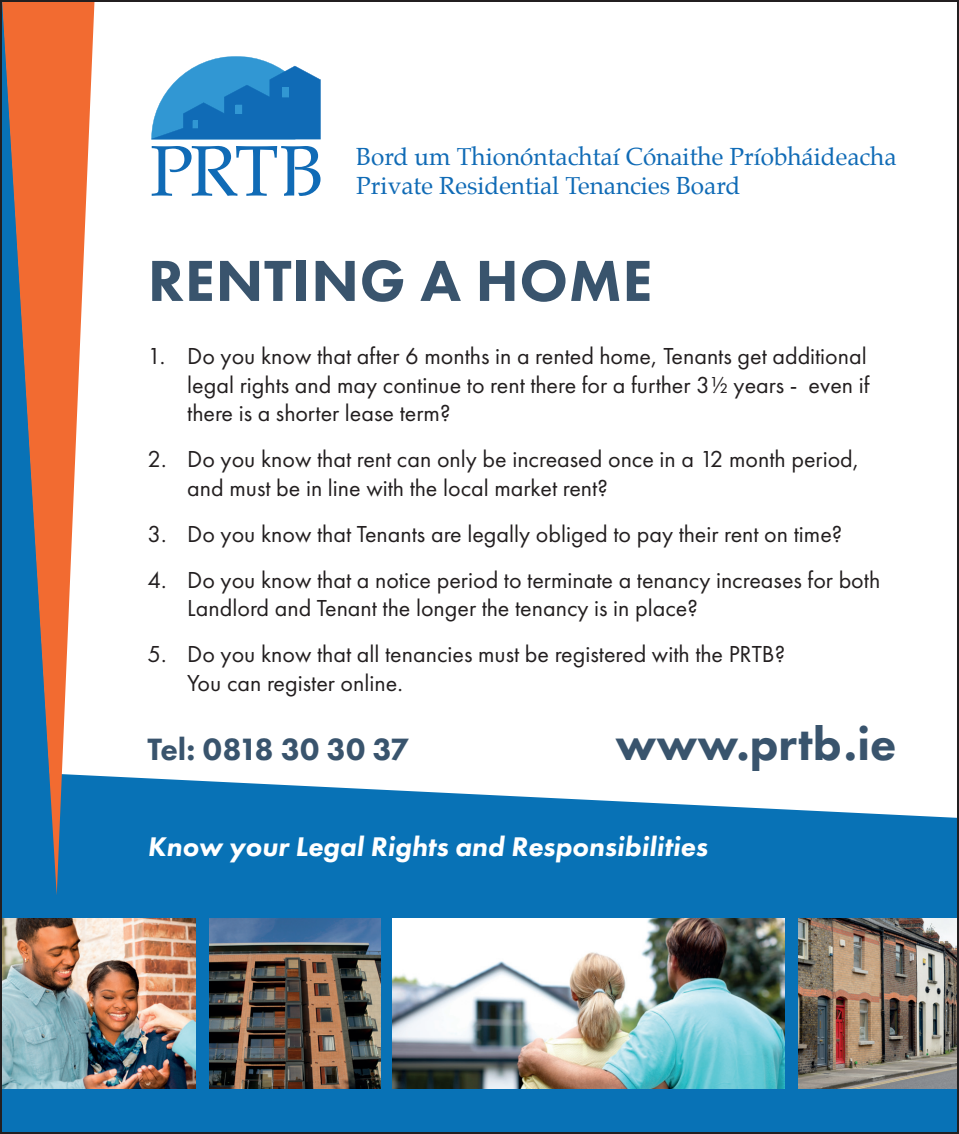
<style>
.page{position:relative;width:959px;height:1134px;background:#fff}
.page>*{position:absolute;margin:0;border:0;box-sizing:border-box;transform-origin:0 0}
.t1{font:800 60px "Futura PT";letter-spacing:.01em;color:#39546d}
.t2{font:800 48px "Futura PT";color:#39546d}
.t3{font:800 32px "Futura PT";letter-spacing:-.03em;color:#39546d}
.t4{font:italic 800 28px "Futura PT";color:#fff}
.t5{font:24.2px/29.2px "Palatino";color:#106bb6}
.t6{font:24px/28.8px "Futura PT";color:#231f20}
</style>
<div class="page">
<svg style="left:3px;top:775px;width:952px;height:356px;background:#2381bd"></svg>
<svg style="left:3px;top:3px;width:91px;height:892px;background:#a3837d"></svg>
<svg style="left:151px;top:56px;width:170px;height:140px"></svg>
<img style="left:3px;top:918px;width:193px;height:171px">
<img style="left:393px;top:918px;width:391px;height:171px">
<img style="left:210px;top:918px;width:170px;height:171px">
<img style="left:798px;top:918px;width:157px;height:171px">
<p class="t5" style="left:356px;top:142px;width:541px">Bord um Thionóntachtaí Cónaithe Príobháideacha<br>Private Residential Tenancies Board</p>
<h1 class="t1" style="left:148px;top:243px;width:506px">RENTING A HOME</h1>
<p class="t6" style="left:187px;top:341px;width:683px;text-align:justify;text-indent:-40px">1. Do you know that after 6 months in a rented home, Tenants get additional legal rights and may continue to rent there for a further 3½ years - even if there is a shorter lease term?</p>
<p class="t6" style="left:187px;top:445px;width:673px;text-indent:-40px">2. Do you know that rent can only be increased once in a 12 month period, and must be in line with the local market rent?</p>
<p class="t6" style="left:147px;top:519px;width:696px">3. Do you know that Tenants are legally obliged to pay their rent on time?</p>
<p class="t6" style="left:187px;top:565px;width:694px;text-indent:-40px">4. Do you know that a notice period to terminate a tenancy increases for both<br>Landlord and Tenant the longer the tenancy is in place?</p>
<p class="t6" style="left:187px;top:640px;width:599px;text-indent:-40px">5. Do you know that all tenancies must be registered with the PRTB?<br>You can register online.</p>
<h3 class="t3" style="left:147px;top:729px;width:263px">Tel: 0818 30 30 37</h3>
<h2 class="t2" style="left:615px;top:713px;width:282px">www.prtb.ie</h2>
<p class="t4" style="left:147px;top:829px;width:561px">Know your Legal Rights and Responsibilities</p>
</div>
